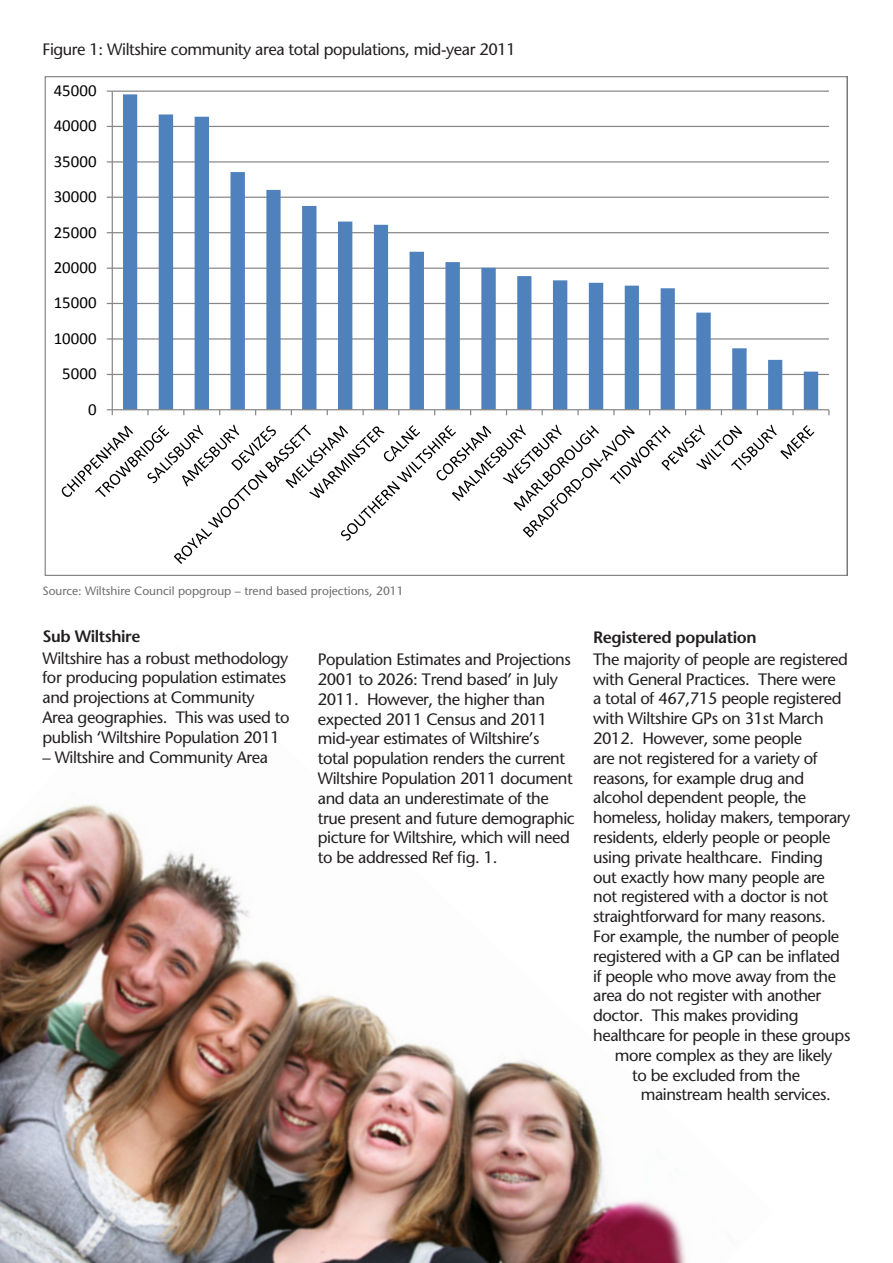
<style>
.page{position:relative;width:893px;height:1263px;background:#fff}
.page>*{position:absolute;margin:0;border:0;box-sizing:border-box;transform-origin:0 0}
.t1{font:16.8px "Calibri";color:#000}
.t2{font:16.5px/19.8px "Stone Sans";letter-spacing:-.025em;color:#231f20}
.t3{font:600 16.5px "Stone Sans";letter-spacing:-.025em;color:#231f20}
.t4{font:500 12px "Stone Sans Std";color:#6c6d70}
</style>
<div class="page">
<img style="left:0;top:804px;width:686px;height:459px">
<svg style="left:61px;top:90px;width:769px;height:474px"></svg>
<p class="t2" style="left:43px;top:39px;width:475px">Figure 1: Wiltshire community area total populations, mid-year 2011</p>
<p class="t1" style="left:54px;top:80px;width:44px">45000</p>
<p class="t1" style="left:54px;top:115px;width:44px">40000</p>
<p class="t1" style="left:54px;top:151px;width:44px">35000</p>
<p class="t1" style="left:54px;top:186px;width:44px">30000</p>
<p class="t1" style="left:54px;top:221px;width:44px">25000</p>
<p class="t1" style="left:54px;top:257px;width:44px">20000</p>
<p class="t1" style="left:54px;top:292px;width:44px">15000</p>
<p class="t1" style="left:54px;top:328px;width:44px">10000</p>
<p class="t1" style="left:62px;top:363px;width:36px">5000</p>
<p class="t1" style="left:88px;top:398px;width:10px">0</p>
<p class="t4" style="left:43px;top:583px;width:363px">Source: Wiltshire Council popgroup – trend based projections, 2011</p>
<p class="t3" style="left:43px;top:626px;width:100px">Sub Wiltshire</p>
<p class="t2" style="left:43px;top:648px;width:249px">Wiltshire has a robust methodology for producing population estimates and projections at Community Area geographies. This was used to publish ‘Wiltshire Population 2011</p>
<p class="t2" style="left:43px;top:747px;width:227px">– Wiltshire and Community Area</p>
<p class="t2" style="left:318px;top:649px;width:259px">Population Estimates and Projections 2001 to 2026: Trend based’ in July 2011. However, the higher than expected 2011 Census and 2011 mid-year estimates of Wiltshire’s total population renders the current Wiltshire Population 2011 document and data an underestimate of the true present and future demographic picture for Wiltshire, which will need to be addressed Ref fig. 1.</p>
<p class="t3" style="left:593px;top:627px;width:165px">Registered population</p>
<p class="t2" style="left:593px;top:649px;width:256px">The majority of people are registered</p>
<p class="t2" style="left:593px;top:669px;width:244px">with General Practices. There were</p>
<p class="t2" style="left:593px;top:689px;width:250px">a total of 467,715 people registered</p>
<p class="t2" style="left:593px;top:708px;width:232px">with Wiltshire GPs on 31st March</p>
<p class="t2" style="left:593px;top:728px;width:210px">2012. However, some people</p>
<p class="t2" style="left:593px;top:748px;width:226px">are not registered for a variety of</p>
<p class="t2" style="left:593px;top:768px;width:213px">reasons, for example drug and</p>
<p class="t2" style="left:593px;top:788px;width:215px">alcohol dependent people, the</p>
<p class="t2" style="left:593px;top:807px;width:259px">homeless, holiday makers, temporary</p>
<p class="t2" style="left:593px;top:827px;width:239px">residents, elderly people or people</p>
<p class="t2" style="left:593px;top:847px;width:231px">using private healthcare. Finding</p>
<p class="t2" style="left:593px;top:867px;width:233px">out exactly how many people are</p>
<p class="t2" style="left:593px;top:887px;width:237px">not registered with a doctor is not</p>
<p class="t2" style="left:593px;top:906px;width:234px">straightforward for many reasons.</p>
<p class="t2" style="left:593px;top:926px;width:248px">For example, the number of people</p>
<p class="t2" style="left:593px;top:946px;width:248px">registered with a GP can be inflated</p>
<p class="t2" style="left:593px;top:966px;width:244px">if people who move away from the</p>
<p class="t2" style="left:593px;top:986px;width:230px">area do not register with another</p>
<p class="t2" style="left:593px;top:1005px;width:207px">doctor. This makes providing</p>
<p class="t2" style="left:593px;top:1025px;width:259px">healthcare for people in these groups</p>
<p class="t2" style="left:615px;top:1045px;width:219px">more complex as they are likely</p>
<p class="t2" style="left:632px;top:1065px;width:169px">to be excluded from the</p>
<p class="t2" style="left:641px;top:1085px;width:192px">mainstream health services.</p>
</div>
